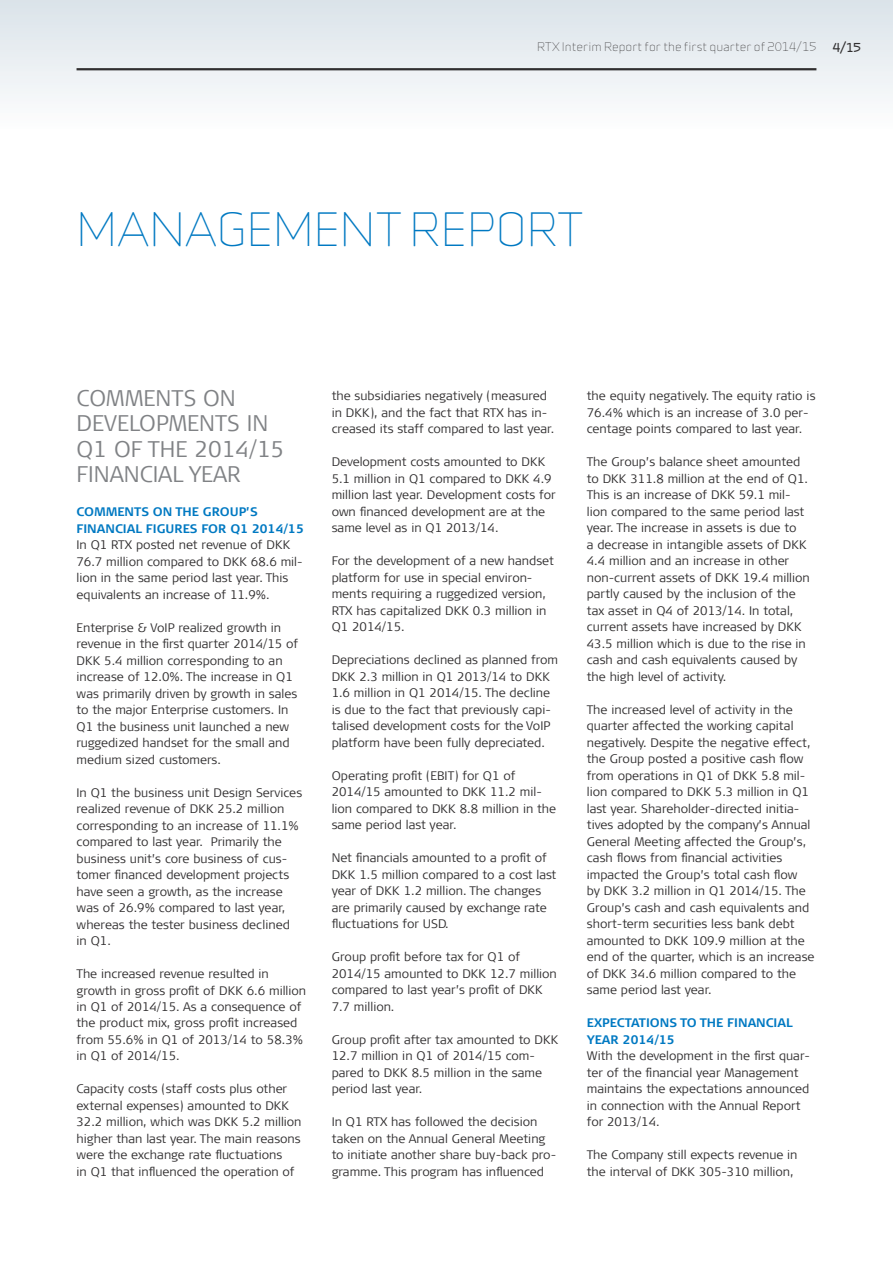
<style>
.page{position:relative;width:893px;height:1263px;background:#fff}
.page>*{position:absolute;margin:0;border:0;box-sizing:border-box;transform-origin:0 0}
.t1{font:300 43.5px "Infinity";color:#0079c2}
.t2{font:300 22.5px "Signa Offc";color:#808285}
.t3{font:300 12.3px/16.5px "Signa Offc";color:#312f30}
.t4{font:700 12.3px/16.5px "Signa Offc";color:#0079c2}
.t5{font:700 11.7px "Infinity";color:#312f30}
.t6{font:300 11.25px "Infinity";color:#312f30}
</style>
<div class="page">
<div style="left:0;top:0;width:893px;height:132px;background:linear-gradient(to bottom,#d9e2e8,#fdfdfd)"></div>
<hr style="left:77px;top:68px;width:739px;height:2px;background:#312f30">
<p class="t6" style="left:537px;top:39px;width:281px">RTX Interim Report for the first quarter of 2014/15</p>
<p class="t5" style="left:833px;top:38px;width:30px">4/15</p>
<h1 class="t1" style="left:77px;top:198px;width:35px">mana</h1>
<h1 class="t1" style="left:216px;top:198px;width:369px">gement report</h1>
<h2 class="t2" style="left:77px;top:385px;width:16px">comments</h2>
<h2 class="t2" style="left:203px;top:385px;width:16px">on</h2>
<h2 class="t2" style="left:77px;top:410px;width:15px">developments</h2>
<h2 class="t2" style="left:247px;top:410px;width:10px">in</h2>
<h2 class="t2" style="left:77px;top:436px;width:86px">Q1 of the</h2>
<h2 class="t2" style="left:195px;top:436px;width:91px">2014/15</h2>
<h2 class="t2" style="left:77px;top:461px;width:13px">financial</h2>
<h2 class="t2" style="left:189px;top:461px;width:26px">year</h2>
<p class="t4" style="left:77px;top:503px;width:229px">COMMENTS ON THE GROUP’S<br>FINANCIAL FIGURES FOR Q1 2014/15</p>
<p class="t3" style="left:77px;top:536px;width:228px">In Q1 RTX posted net revenue of DKK 76.7 million compared to DKK 68.6 mil&shy;lion in the same period last year. This equivalents an increase of 11.9%.</p>
<p class="t3" style="left:77px;top:619px;width:223px">Enterprise &amp; VoIP realized growth in revenue in the first quarter 2014/15 of DKK 5.4 million corresponding to an increase of 12.0%. The increase in Q1 was primarily driven by growth in sales to the major Enterprise customers. In Q1 the business unit launched a new ruggedized handset for the small and medium sized customers.</p>
<p class="t3" style="left:77px;top:784px;width:227px">In Q1 the business unit Design Services realized revenue of DKK 25.2 million corresponding to an increase of 11.1% compared to last year. Primarily the business unit’s core business of cus&shy;tomer financed development projects have seen a growth, as the increase was of 26.9% compared to last year, whereas the tester business declined in Q1.</p>
<p class="t3" style="left:77px;top:965px;width:231px">The increased revenue resulted in growth in gross profit of DKK 6.6 million in Q1 of 2014/15. As a consequence of the product mix, gross profit increased from 55.6% in Q1 of 2013/14 to 58.3% in Q1 of 2014/15.</p>
<p class="t3" style="left:77px;top:1081px;width:227px">Capacity costs (staff costs plus other external expenses) amounted to DKK 32.2 million, which was DKK 5.2 million higher than last year. The main reasons were the exchange rate fluctuations<br>in Q1 that influenced the operation of</p>
<p class="t3" style="left:332px;top:388px;width:224px">the subsidiaries negatively (measured in DKK), and the fact that RTX has in&shy;creased its staff compared to last year.</p>
<p class="t3" style="left:332px;top:454px;width:225px">Development costs amounted to DKK 5.1 million in Q1 compared to DKK 4.9 million last year. Development costs for own financed development are at the same level as in Q1 2013/14.</p>
<p class="t3" style="left:332px;top:553px;width:224px">For the development of a new handset platform for use in special environ&shy;ments requiring a ruggedized version,<br>RTX has capitalized DKK 0.3 million in<br>Q1 2014/15.</p>
<p class="t3" style="left:332px;top:652px;width:228px">Depreciations declined as planned from DKK 2.3 million in Q1 2013/14 to DKK 1.6 million in Q1 2014/15. The decline is due to the fact that previously capi&shy;talised development costs for the VoIP platform have been fully depreciated.</p>
<p class="t3" style="left:332px;top:767px;width:226px">Operating profit (EBIT) for Q1 of<br>2014/15 amounted to DKK 11.2 mil&shy;lion compared to DKK 8.8 million in the same period last year.</p>
<p class="t3" style="left:332px;top:850px;width:226px">Net financials amounted to a profit of DKK 1.5 million compared to a cost last year of DKK 1.2 million. The changes are primarily caused by exchange rate fluctuations for USD.</p>
<p class="t3" style="left:332px;top:949px;width:227px">Group profit before tax for Q1 of<br>2014/15 amounted to DKK 12.7 million compared to last year’s profit of DKK<br>7.7 million.</p>
<p class="t3" style="left:332px;top:1031px;width:228px">Group profit after tax amounted to DKK<br>12.7 million in Q1 of 2014/15 com&shy;pared to DKK 8.5 million in the same period last year.</p>
<p class="t3" style="left:332px;top:1114px;width:226px">In Q1 RTX has followed the decision taken on the Annual General Meeting to initiate another share buy-back pro&shy;gramme. This program has influenced</p>
<p class="t3" style="left:587px;top:388px;width:230px">the equity negatively. The equity ratio is<br>76.4% which is an increase of 3.0 per&shy;centage points compared to last year.</p>
<p class="t3" style="left:587px;top:454px;width:224px">The Group’s balance sheet amounted to DKK 311.8 million at the end of Q1.<br>This is an increase of DKK 59.1 mil&shy;lion compared to the same period last year. The increase in assets is due to<br>a decrease in intangible assets of DKK 4.4 million and an increase in other non-current assets of DKK 19.4 million partly caused by the inclusion of the tax asset in Q4 of 2013/14. In total, current assets have increased by DKK 43.5 million which is due to the rise in cash and cash equivalents caused by the high level of activity.</p>
<p class="t3" style="left:587px;top:701px;width:229px">The increased level of activity in the quarter affected the working capital negatively. Despite the negative effect, the Group posted a positive cash flow from operations in Q1 of DKK 5.8 mil&shy;lion compared to DKK 5.3 million in Q1 last year. Shareholder-directed initia&shy;tives adopted by the company’s Annual General Meeting affected the Group’s, cash flows from financial activities impacted the Group’s total cash flow<br>by DKK 3.2 million in Q1 2014/15. The Group’s cash and cash equivalents and short-term securities less bank debt amounted to DKK 109.9 million at the end of the quarter, which is an increase of DKK 34.6 million compared to the same period last year.</p>
<p class="t4" style="left:587px;top:1014px;width:207px">EXPECTATIONS TO THE FINANCIAL<br>YEAR 2014/15</p>
<p class="t3" style="left:587px;top:1047px;width:225px">With the development in the first quar&shy;ter of the financial year Management maintains the expectations announced in connection with the Annual Report for 2013/14.</p>
<p class="t3" style="left:587px;top:1146px;width:212px">The Company still expects revenue in the interval of DKK 305-310 million,</p>
</div>
